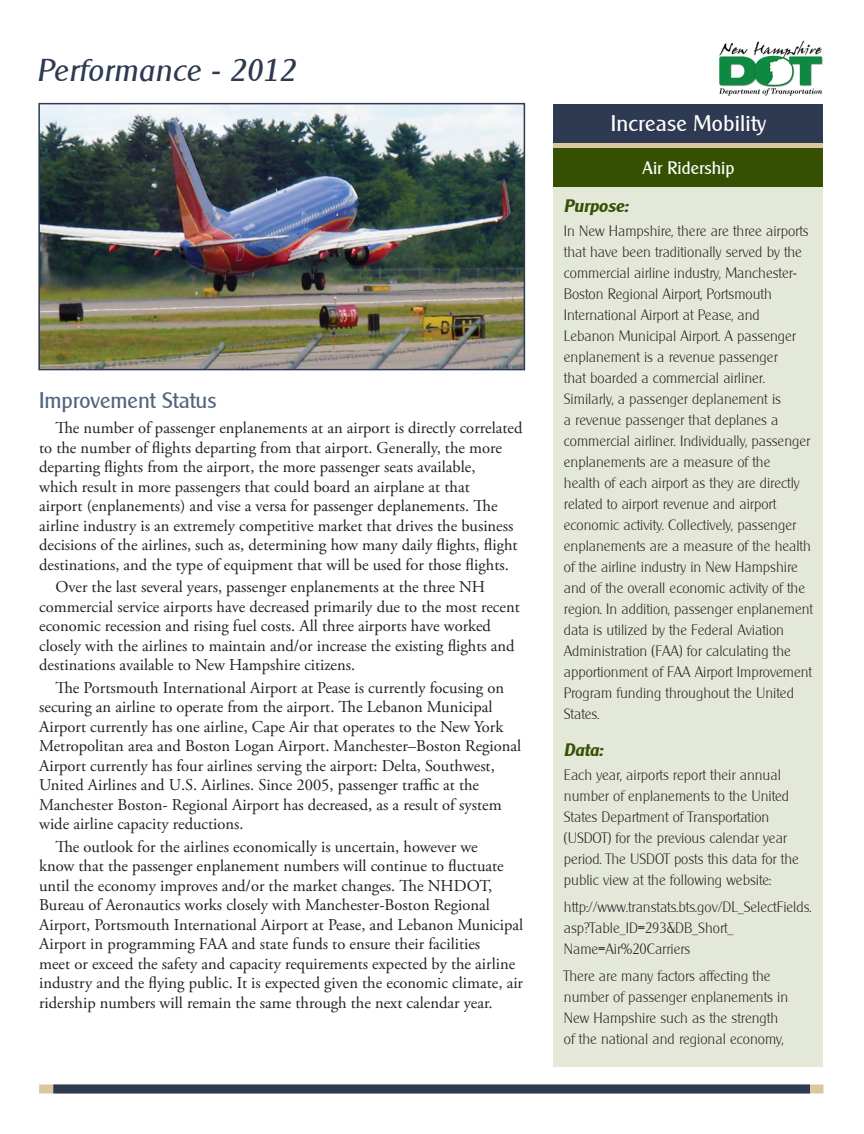
<style>
.page{position:relative;width:864px;height:1134px;background:#fff}
.page>*{position:absolute;margin:0;border:0;box-sizing:border-box;transform-origin:0 0}
.t1{font:italic 31.5px "Clearly Gothic";letter-spacing:.02em;color:#2e3a51}
.t2{font:22.5px "Clearly Gothic";color:#53647d}
.t3{font:22.5px "Clearly Gothic";letter-spacing:.01em;color:#fff}
.t4{font:italic 700 18px "Clearly Gothic";color:#355003}
.t5{font:18px "Clearly Gothic";color:#fff}
.t6{font:16.5px/19.5px "Adobe Garamond Pro";color:#231f20}
.t7{font:300 15px/21px "Clearly Gothic";color:#231f20}
</style>
<div class="page">
<div style="left:554px;top:175px;width:270px;height:891px;background:#e3e8d9"></div>
<svg style="left:554px;top:142px;width:269px;height:6px;background:#beaf92"></svg>
<div style="left:554px;top:104px;width:270px;height:38px;background:#2e3a51"></div>
<div style="left:554px;top:148px;width:270px;height:39px;background:#355003"></div>
<img style="left:41px;top:106px;width:481px;height:261px">
<div style="left:38px;top:103px;width:487px;height:267px;border:2px solid #2e3a51"></div>
<div style="left:39px;top:1084px;width:785px;height:10px;background:#dbc79f"></div>
<div style="left:53px;top:1084px;width:757px;height:10px;background:#2e3a51"></div>
<img style="left:719px;top:40px;width:104px;height:56px">
<h1 class="t1" style="left:37px;top:53px;width:260px">Performance - 2012</h1>
<h2 class="t2" style="left:39px;top:387px;width:179px">Improvement Status</h2>
<p class="t6" style="left:39px;top:419px;width:485px;text-indent:16px">The number of passenger enplanements at an airport is directly correlated to the number of flights departing from that airport. Generally, the more departing flights from the airport, the more passenger seats available,<br>which result in more passengers that could board an airplane at that<br>airport (enplanements) and vise a versa for passenger deplanements. The airline industry is an extremely competitive market that drives the business decisions of the airlines, such as, determining how many daily flights, flight destinations, and the type of equipment that will be used for those flights.</p>
<p class="t6" style="left:39px;top:578px;width:482px;text-indent:16px">Over the last several years, passenger enplanements at the three NH commercial service airports have decreased primarily due to the most recent economic recession and rising fuel costs. All three airports have worked closely with the airlines to maintain and/or increase the existing flights and destinations available to New Hampshire citizens.</p>
<p class="t6" style="left:39px;top:678px;width:484px;text-indent:16px">The Portsmouth International Airport at Pease is currently focusing on securing an airline to operate from the airport. The Lebanon Municipal Airport currently has one airline, Cape Air that operates to the New York Metropolitan area and Boston Logan Airport. Manchester–Boston Regional Airport currently has four airlines serving the airport: Delta, Southwest, United Airlines and U.S. Airlines. Since 2005, passenger traffic at the Manchester Boston- Regional Airport has decreased, as a result of system wide airline capacity reductions.</p>
<p class="t6" style="left:39px;top:837px;width:486px;text-indent:16px">The outlook for the airlines economically is uncertain, however we<br>know that the passenger enplanement numbers will continue to fluctuate until the economy improves and/or the market changes. The NHDOT, Bureau of Aeronautics works closely with Manchester-Boston Regional Airport, Portsmouth International Airport at Pease, and Lebanon Municipal Airport in programming FAA and state funds to ensure their facilities<br>meet or exceed the safety and capacity requirements expected by the airline industry and the flying public. It is expected given the economic climate, air ridership numbers will remain the same through the next calendar year.</p>
<h2 class="t3" style="left:611px;top:110px;width:157px">Increase Mobility</h2>
<p class="t5" style="left:643px;top:157px;width:93px">Air Ridership</p>
<p class="t4" style="left:564px;top:196px;width:66px">Purpose:</p>
<p class="t7" style="left:564px;top:221px;width:251px">In New Hampshire, there are three airports that have been traditionally served by the commercial airline industry, Manchester-Boston Regional Airport, Portsmouth International Airport at Pease, and Lebanon Municipal Airport. A passenger enplanement is a revenue passenger<br>that boarded a commercial airliner.<br>Similarly, a passenger deplanement is<br>a revenue passenger that deplanes a commercial airliner. Individually, passenger enplanements are a measure of the<br>health of each airport as they are directly related to airport revenue and airport economic activity. Collectively, passenger enplanements are a measure of the health of the airline industry in New Hampshire and of the overall economic activity of the region. In addition, passenger enplanement data is utilized by the Federal Aviation Administration (FAA) for calculating the apportionment of FAA Airport Improvement Program funding throughout the United States.</p>
<p class="t4" style="left:564px;top:740px;width:41px">Data:</p>
<p class="t7" style="left:564px;top:765px;width:237px">Each year, airports report their annual number of enplanements to the United States Department of Transportation (USDOT) for the previous calendar year period. The USDOT posts this data for the public view at the following website:</p>
<p class="t7" style="left:564px;top:897px;width:249px">http://www.transtats.bts.gov/DL_SelectFields. asp?Table_ID=293&amp;DB_Short_<br>Name=Air%20Carriers</p>
<p class="t7" style="left:564px;top:965px;width:226px">There are many factors affecting the number of passenger enplanements in New Hampshire such as the strength of the national and regional economy,</p>
</div>
